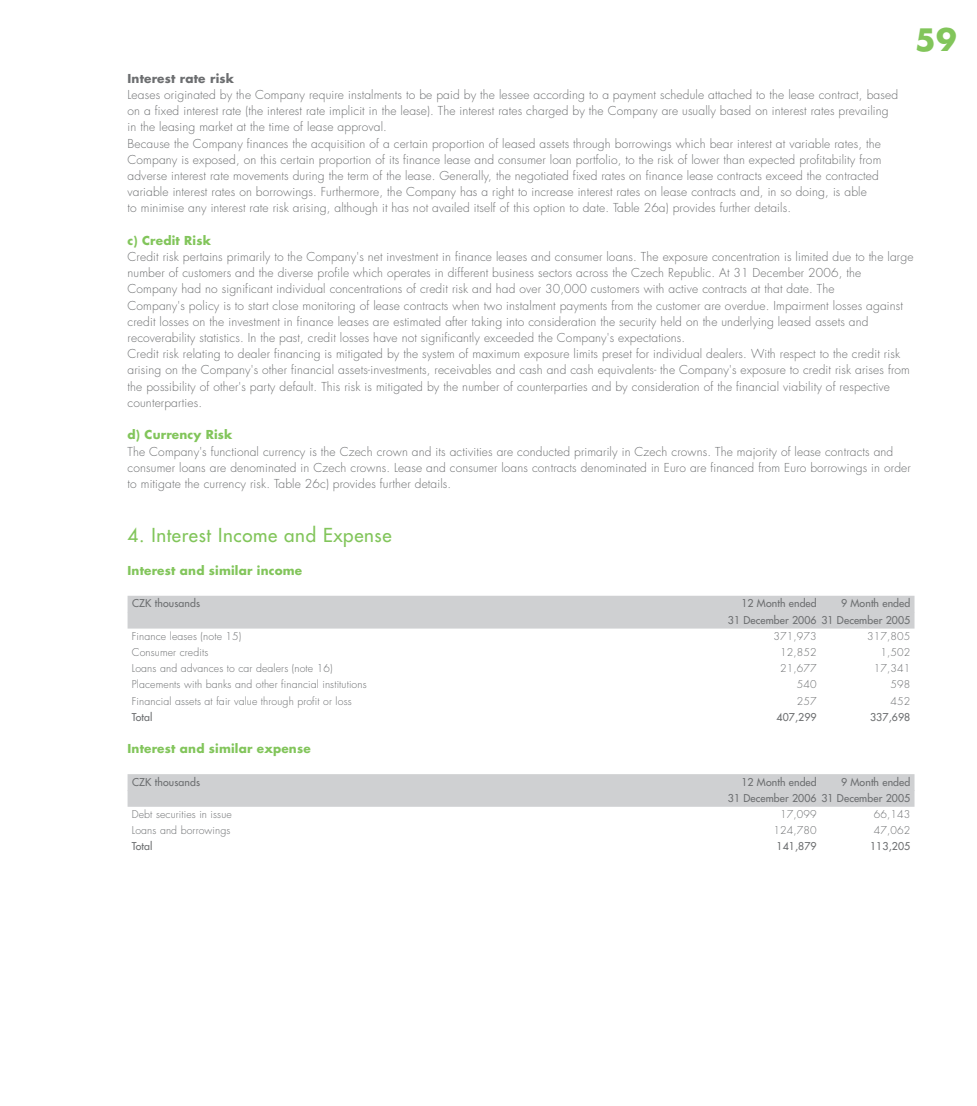
<style>
.page{position:relative;width:977px;height:1106px;background:#fff}
.page>*{position:absolute;margin:0;border:0;box-sizing:border-box;transform-origin:0 0}
.t1{font:700 30px "Futura CE";color:#82c55b}
.t2{font:18.75px "Futura CE";letter-spacing:.035em;color:#82c55b}
.t3{font:300 12px/16.2px "Futura CE";letter-spacing:.01em;color:#6c6e70}
.t4{font:700 12px "Futura CE";letter-spacing:.015em;color:#82c55b}
.t5{font:700 12px "Futura CE";letter-spacing:.015em;color:#6c6e70}
.t6{font:300 10.5px "Futura CE";letter-spacing:.015em;color:#6c6e70}
.t7{font:10.5px/16.2px "Futura CE";letter-spacing:.01em;color:#6c6e70;text-align:right}
</style>
<div class="page">
<div style="left:128px;top:596px;width:786px;height:16px;background:#cfd0d2"></div>
<div style="left:128px;top:612px;width:786px;height:16px;background:#cfd0d2"></div>
<div style="left:128px;top:774px;width:786px;height:16px;background:#cfd0d2"></div>
<div style="left:128px;top:790px;width:786px;height:16px;background:#cfd0d2"></div>
<h1 class="t1" style="left:915px;top:23px;width:43px">59</h1>
<p class="t5" style="left:128px;top:71px;width:108px">Interest rate risk</p>
<p class="t3" style="left:128px;top:87px;width:772px">Leases originated by the Company require instalments to be paid by the lessee according to a payment schedule attached to the lease contract, based on a fixed interest rate (the interest rate implicit in the lease). The interest rates charged by the Company are usually based on interest rates prevailing in the leasing market at the time of lease approval.<br>Because the Company finances the acquisition of a certain proportion of leased assets through borrowings which bear interest at variable rates, the Company is exposed, on this certain proportion of its finance lease and consumer loan portfolio, to the risk of lower than expected profitability from adverse interest rate movements during the term of the lease. Generally, the negotiated fixed rates on finance lease contracts exceed the contracted variable interest rates on borrowings. Furthermore, the Company has a right to increase interest rates on lease contracts and, in so doing, is able<br>to minimise any interest rate risk arising, although it has not availed itself of this option to date. Table 26a) provides further details.</p>
<p class="t4" style="left:128px;top:233px;width:85px">c) Credit Risk</p>
<p class="t3" style="left:128px;top:249px;width:787px">Credit risk pertains primarily to the Company's net investment in finance leases and consumer loans. The exposure concentration is limited due to the large number of customers and the diverse profile which operates in different business sectors across the Czech Republic. At 31 December 2006, the Company had no significant individual concentrations of credit risk and had over 30,000 customers with active contracts at that date. The<br>Company's policy is to start close monitoring of lease contracts when two instalment payments from the customer are overdue. Impairment losses against credit losses on the investment in finance leases are estimated after taking into consideration the security held on the underlying leased assets and recoverability statistics. In the past, credit losses have not significantly exceeded the Company's expectations.<br>Credit risk relating to dealer financing is mitigated by the system of maximum exposure limits preset for individual dealers. With respect to the credit risk arising on the Company's other financial assets-investments, receivables and cash and cash equivalents- the Company's exposure to credit risk arises from the possibility of other's party default. This risk is mitigated by the number of counterparties and by consideration of the financial viability of respective counterparties.</p>
<p class="t4" style="left:128px;top:428px;width:106px">d) Currency Risk</p>
<p class="t3" style="left:128px;top:443px;width:784px">The Company's functional currency is the Czech crown and its activities are conducted primarily in Czech crowns. The majority of lease contracts and consumer loans are denominated in Czech crowns. Lease and consumer loans contracts denominated in Euro are financed from Euro borrowings in order to mitigate the currency risk. Table 26c) provides further details.</p>
<h2 class="t2" style="left:128px;top:524px;width:265px">4. Interest Income and Expense</h2>
<p class="t4" style="left:128px;top:563px;width:176px">Interest and similar income</p>
<p class="t7" style="left:132px;top:595px;width:69px">CZK thousands</p>
<p class="t7" style="left:741px;top:595px;width:77px">12 Month ended</p>
<p class="t7" style="left:727px;top:595px;width:184px">9 Month ended<br>31 December 2006 31 December 2005</p>
<p class="t6" style="left:132px;top:629px;width:111px">Finance leases (note 15)</p>
<p class="t6" style="left:773px;top:629px;width:45px">371,973</p>
<p class="t6" style="left:867px;top:629px;width:45px">317,805</p>
<p class="t6" style="left:132px;top:646px;width:78px">Consumer credits</p>
<p class="t6" style="left:780px;top:646px;width:38px">12,852</p>
<p class="t6" style="left:880px;top:646px;width:31px">1,502</p>
<p class="t6" style="left:132px;top:662px;width:202px">Loans and advances to car dealers (note 16)</p>
<p class="t6" style="left:780px;top:662px;width:38px">21,677</p>
<p class="t6" style="left:873px;top:662px;width:38px">17,341</p>
<p class="t6" style="left:132px;top:678px;width:236px">Placements with banks and other financial institutions</p>
<p class="t6" style="left:797px;top:678px;width:21px">540</p>
<p class="t6" style="left:890px;top:678px;width:21px">598</p>
<p class="t6" style="left:132px;top:694px;width:221px">Financial assets at fair value through profit or loss</p>
<p class="t6" style="left:797px;top:694px;width:21px">257</p>
<p class="t6" style="left:890px;top:694px;width:21px">452</p>
<p class="t7" style="left:132px;top:708px;width:22px">Total</p>
<p class="t7" style="left:776px;top:708px;width:42px">407,299</p>
<p class="t7" style="left:870px;top:708px;width:42px">337,698</p>
<p class="t4" style="left:128px;top:741px;width:185px">Interest and similar expense</p>
<p class="t7" style="left:132px;top:773px;width:69px">CZK thousands</p>
<p class="t7" style="left:741px;top:773px;width:77px">12 Month ended</p>
<p class="t7" style="left:727px;top:773px;width:184px">9 Month ended<br>31 December 2006 31 December 2005</p>
<p class="t6" style="left:132px;top:808px;width:101px">Debt securities in issue</p>
<p class="t6" style="left:780px;top:808px;width:38px">17,099</p>
<p class="t6" style="left:873px;top:808px;width:38px">66,143</p>
<p class="t6" style="left:132px;top:824px;width:100px">Loans and borrowings</p>
<p class="t6" style="left:773px;top:824px;width:45px">124,780</p>
<p class="t6" style="left:873px;top:824px;width:38px">47,062</p>
<p class="t7" style="left:132px;top:838px;width:22px">Total</p>
<p class="t7" style="left:776px;top:838px;width:42px">141,879</p>
<p class="t7" style="left:870px;top:838px;width:42px">113,205</p>
</div>
